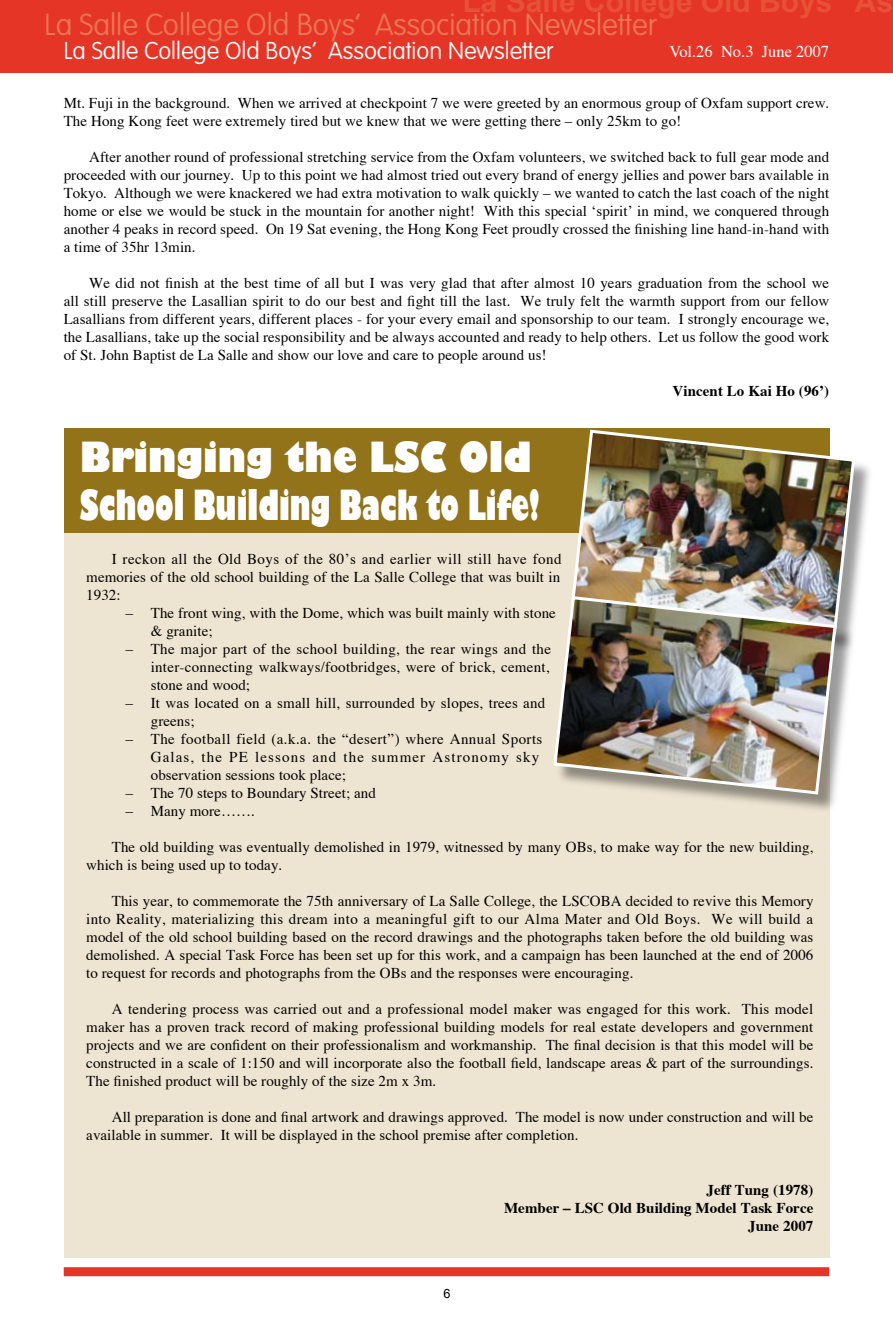
<style>
.page{position:relative;width:893px;height:1340px;background:#fff}
.page>*{position:absolute;margin:0;border:0;box-sizing:border-box;transform-origin:0 0}
.t1{font:800 40.5px/48.6px "Gill Sans";color:#fff;scale:.87 1}
.t2{font:100 30px "VAG Rounded";color:#ec7654}
.t3{font:700 30px "Arial";color:#e75136}
.t4{font:100 24px "VAG Rounded";color:#fff}
.t5{font:16.5px "Times";color:#fff}
.t6{font:15px/18px "Times";letter-spacing:.005em;color:#000;text-align:justify}
.t7{font:700 15px/18px "Times";letter-spacing:.005em;color:#000;text-align:right}
.t8{font:15px "Times";letter-spacing:.03em;color:#000}
.t9{font:15px "Times";letter-spacing:.025em;color:#000}
.t10{font:15px "Times";letter-spacing:.075em;color:#000}
</style>
<div class="page">
<div style="left:0;top:0;width:893px;height:72px;background:#e53527"></div>
<div style="left:64px;top:1267px;width:765px;height:9px;background:#e53527"></div>
<div style="left:64px;top:428px;width:766px;height:829px;background:#ede4d1"></div>
<div style="left:64px;top:428px;width:766px;height:105px;background:#92731a"></div>
<div style="left:572px;top:431px;width:303px;height:222px;background:#000;opacity:.4"></div>
<img style="left:572px;top:429px;width:285px;height:207px">
<div style="left:555px;top:597px;width:301px;height:217px;background:#000;opacity:.4"></div>
<img style="left:553px;top:594px;width:285px;height:202px">
<h2 class="t3" style="left:462px;top:-15px;width:432px">La Salle College Old Boys As</h2>
<p class="t5" style="left:670px;top:36px;width:161px">Vol.26 No.3 June 2007</p>
<p class="t6" style="left:64px;top:92px;width:767px">Mt. Fuji in the background. When we arrived at checkpoint 7 we were greeted by an enormous group of Oxfam support crew.<br>The Hong Kong feet were extremely tired but we knew that we were getting there – only 25km to go!</p>
<p class="t6" style="left:64px;top:146px;width:767px;text-indent:26px">After another round of professional stretching service from the Oxfam volunteers, we switched back to full gear mode and proceeded with our journey. Up to this point we had almost tried out every brand of energy jellies and power bars available in Tokyo. Although we were knackered we had extra motivation to walk quickly – we wanted to catch the last coach of the night home or else we would be stuck in the mountain for another night! With this special ‘spirit’ in mind, we conquered through another 4 peaks in record speed. On 19 Sat evening, the Hong Kong Feet proudly crossed the finishing line hand-in-hand with a time of 35hr 13min.</p>
<p class="t6" style="left:64px;top:272px;width:767px;text-indent:26px">We did not finish at the best time of all but I was very glad that after almost 10 years graduation from the school we all still preserve the Lasallian spirit to do our best and fight till the last. We truly felt the warmth support from our fellow Lasallians from different years, different places - for your every email and sponsorship to our team. I strongly encourage we, the Lasallians, take up the social responsibility and be always accounted and ready to help others. Let us follow the good work of St. John Baptist de La Salle and show our love and care to people around us!</p>
<p class="t7" style="left:672px;top:380px;width:158px">Vincent Lo Kai Ho (96’)</p>
<h2 class="t2" style="left:45px;top:7px;width:614px">La Salle College Old Boys’ Association Newsletter</h2>
<h3 class="t4" style="left:64px;top:36px;width:492px">La Salle College Old Boys’ Association Newsletter</h3>
<h1 class="t1" style="left:80px;top:435px;width:530px">Bringing the LSC Old<br>School Building Back to Life!</h1>
<p class="t6" style="left:86px;top:549px;width:477px;text-indent:25px">I reckon all the Old Boys of the 80’s and earlier will still have fond memories of the old school building of the La Salle College that was built in 1932:</p>
<p class="t6" style="left:125px;top:603px;width:432px">− The front wing, with the Dome, which was built mainly with stone</p>
<p class="t6" style="left:151px;top:621px;width:63px">&amp; granite;</p>
<p class="t9" style="left:125px;top:635px;width:427px">− The major part of the school building, the rear wings and the</p>
<p class="t6" style="left:151px;top:657px;width:400px">inter-connecting walkways/footbridges, were of brick, cement,</p>
<p class="t6" style="left:151px;top:675px;width:101px">stone and wood;</p>
<p class="t6" style="left:125px;top:693px;width:421px">− It was located on a small hill, surrounded by slopes, trees and</p>
<p class="t6" style="left:151px;top:711px;width:45px">greens;</p>
<p class="t8" style="left:125px;top:725px;width:419px">− The football field (a.k.a. the “desert”) where Annual Sports</p>
<p class="t10" style="left:151px;top:743px;width:390px">Galas, the PE lessons and the summer Astronomy sky</p>
<p class="t6" style="left:151px;top:765px;width:197px">observation sessions took place;</p>
<p class="t6" style="left:125px;top:783px;width:252px">− The 70 steps to Boundary Street; and</p>
<p class="t6" style="left:125px;top:801px;width:131px">− Many more…….</p>
<p class="t6" style="left:86px;top:837px;width:729px;text-indent:25px">The old building was eventually demolished in 1979, witnessed by many OBs, to make way for the new building, which is being used up to today.</p>
<p class="t6" style="left:86px;top:891px;width:729px;text-indent:25px">This year, to commemorate the 75th anniversary of La Salle College, the LSCOBA decided to revive this Memory into Reality, materializing this dream into a meaningful gift to our Alma Mater and Old Boys. We will build a model of the old school building based on the record drawings and the photographs taken before the old building was demolished. A special Task Force has been set up for this work, and a campaign has been launched at the end of 2006 to request for records and photographs from the OBs and the responses were encouraging.</p>
<p class="t6" style="left:86px;top:999px;width:729px;text-indent:25px">A tendering process was carried out and a professional model maker was engaged for this work. This model maker has a proven track record of making professional building models for real estate developers and government projects and we are confident on their professionalism and workmanship. The final decision is that this model will be constructed in a scale of 1:150 and will incorporate also the football field, landscape areas &amp; part of the surroundings.<br>The finished product will be roughly of the size 2m x 3m.</p>
<p class="t6" style="left:86px;top:1107px;width:729px;text-indent:25px">All preparation is done and final artwork and drawings approved. The model is now under construction and will be available in summer. It will be displayed in the school premise after completion.</p>
<p class="t7" style="left:504px;top:1178px;width:311px">Jeff Tung (1978)<br>Member – LSC Old Building Model Task Force<br>June 2007</p>
</div>
